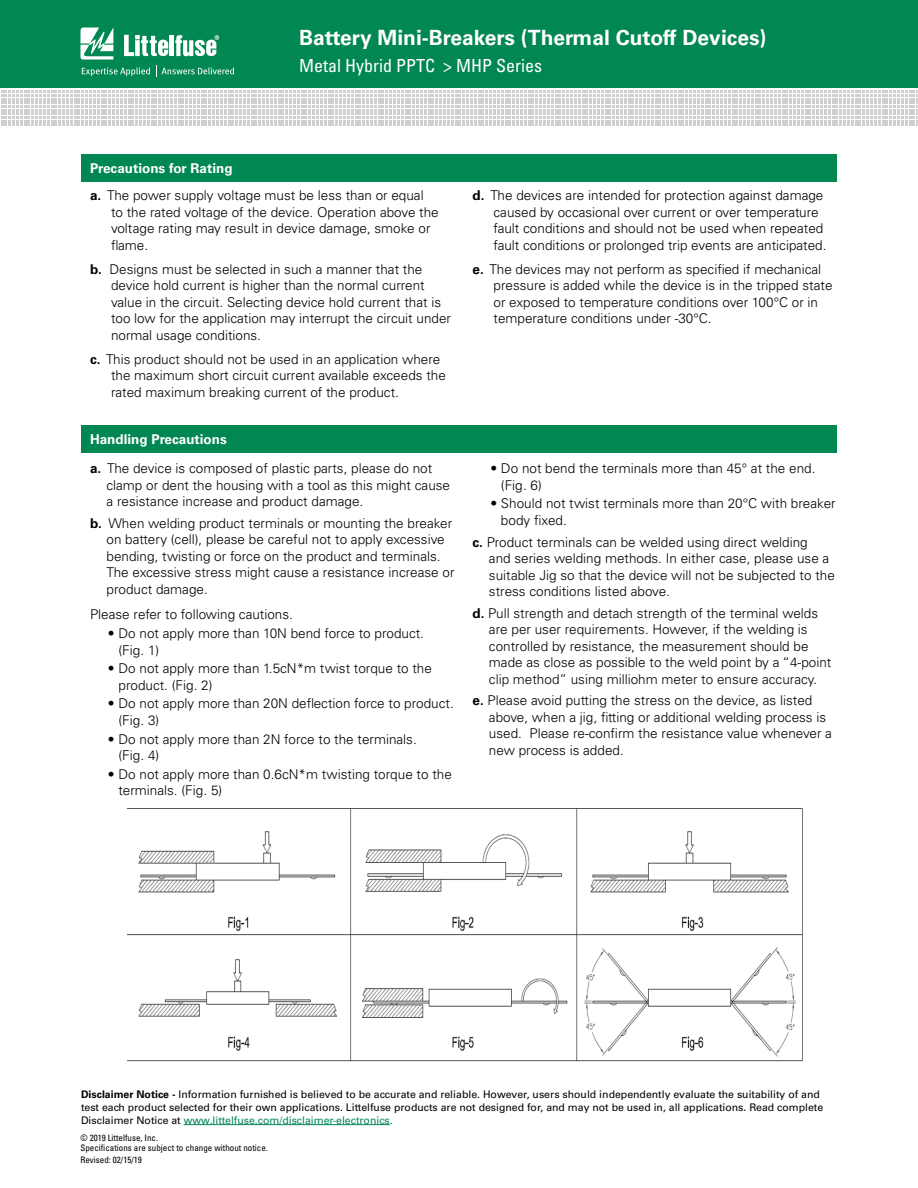
<style>
.page{position:relative;width:918px;height:1188px;background:#fff}
.page>*{position:absolute;margin:0;border:0;box-sizing:border-box;transform-origin:0 0}
.t1{font:700 21px "Univers LT Std";color:#fff}
.t2{font:condensed 18px "Univers LT Std";color:#fff}
.t3{font:300 13.5px/16.5px "Univers LT Std";color:#000}
.t4{font:700 13.5px "Univers LT Std";color:#fff}
.t5{font:10.5px/12.6px "Univers LT Std";color:#000}
.t6{font:condensed 9px/10.8px "Univers LT Std";color:#000}
.s1{font-weight:700;color:#fff}
.s2{font-weight:700}
.s3{color:#008457}
</style>
<div class="page">
<div style="left:0;top:0;width:918px;height:88px;background:#008752"></div>
<svg style="left:1px;top:91px;width:917px;height:35px"></svg>
<svg style="left:80px;top:27px;width:33px;height:33px"></svg>
<hr style="left:170px;top:35px;width:4px;height:21px;background:#fff">
<svg style="left:175px;top:35px;width:44px;height:21px"></svg>
<svg style="left:124px;top:35px;width:44px;height:21px"></svg>
<svg style="left:82px;top:67px;width:68px;height:9px"></svg>
<svg style="left:156px;top:66px;width:78px;height:11px"></svg>
<img style="left:127px;top:808px;width:675px;height:254px">
<hr style="left:184px;top:1124px;width:206px;height:1px;background:#008457">
<div style="left:81px;top:426px;width:756px;height:27px;background:#008752"></div>
<div style="left:81px;top:154px;width:756px;height:27px;background:#008752"></div>
<h1 class="t1" style="left:299px;top:25px;width:469px">Battery Mini-Breakers (Thermal Cutoff Devices)</h1>
<h2 class="t2" style="left:299px;top:55px;width:244px">Metal Hybrid PPTC &gt; MHP Series</h2>
<p class="t3" style="left:90px;top:154px;width:335px;line-height:27.5px"><span class="s1">Precautions for Rating<br></span><span class="s2">a.</span> The power supply voltage must be less than or equal</p>
<p class="t3" style="left:111px;top:204px;width:329px">to the rated voltage of the device. Operation above the voltage rating may result in device damage, smoke or flame.</p>
<p class="t3" style="left:111px;top:261px;width:342px;text-indent:-21px"><span class="s2">b.</span> Designs must be selected in such a manner that the device hold current is higher than the normal current value in the circuit. Selecting device hold current that is too low for the application may interrupt the circuit under normal usage conditions.</p>
<p class="t3" style="left:111px;top:351px;width:336px;text-indent:-21px"><span class="s2">c.</span> This product should not be used in an application where the maximum short circuit current available exceeds the rated maximum breaking current of the product.</p>
<p class="t4" style="left:90px;top:432px;width:138px">Handling Precautions</p>
<p class="t3" style="left:106px;top:460px;width:345px;text-indent:-16px"><span class="s2">a.</span> The device is composed of plastic parts, please do not clamp or dent the housing with a tool as this might cause a resistance increase and product damage.</p>
<p class="t3" style="left:106px;top:515px;width:350px;text-indent:-16px"><span class="s2">b.</span> When welding product terminals or mounting the breaker on battery (cell), please be careful not to apply excessive bending, twisting or force on the product and terminals.<br>The excessive stress might cause a resistance increase or product damage.</p>
<p class="t3" style="left:90px;top:606px;width:204px">Please refer to following cautions.</p>
<p class="t3" style="left:118px;top:625px;width:307px;text-indent:-11px">• Do not apply more than 10N bend force to product. (Fig. 1)</p>
<p class="t3" style="left:118px;top:660px;width:315px;text-indent:-11px">• Do not apply more than 1.5cN*m twist torque to the product. (Fig. 2)</p>
<p class="t3" style="left:118px;top:695px;width:337px;text-indent:-11px">• Do not apply more than 20N deflection force to product. (Fig. 3)</p>
<p class="t3" style="left:118px;top:730px;width:300px;text-indent:-11px">• Do not apply more than 2N force to the terminals. (Fig. 4)</p>
<p class="t3" style="left:118px;top:766px;width:335px;text-indent:-11px">• Do not apply more than 0.6cN*m twisting torque to the terminals. (Fig. 5)</p>
<p class="t3" style="left:494px;top:187px;width:335px;text-indent:-21px"><span class="s2">d.</span> The devices are intended for protection against damage caused by occasional over current or over temperature fault conditions and should not be used when repeated fault conditions or prolonged trip events are anticipated.</p>
<p class="t3" style="left:494px;top:261px;width:341px;text-indent:-21px"><span class="s2">e.</span> The devices may not perform as specified if mechanical pressure is added while the device is in the tripped state or exposed to temperature conditions over 100°C or in temperature conditions under -30°C.</p>
<p class="t3" style="left:501px;top:460px;width:316px;text-indent:-11px">• Do not bend the terminals more than 45° at the end. (Fig. 6)</p>
<p class="t3" style="left:501px;top:495px;width:336px;text-indent:-11px">• Should not twist terminals more than 20°C with breaker body fixed.</p>
<p class="t3" style="left:489px;top:534px;width:347px;text-indent:-16px"><span class="s2">c.</span> Product terminals can be welded using direct welding<br>and series welding methods. In either case, please use a suitable Jig so that the device will not be subjected to the stress conditions listed above.</p>
<p class="t3" style="left:489px;top:605px;width:344px;text-indent:-16px"><span class="s2">d.</span> Pull strength and detach strength of the terminal welds are per user requirements. However, if the welding is controlled by resistance, the measurement should be made as close as possible to the weld point by a “4-point clip method” using milliohm meter to ensure accuracy.</p>
<p class="t3" style="left:489px;top:692px;width:345px;text-indent:-16px"><span class="s2">e.</span> Please avoid putting the stress on the device, as listed above, when a jig, fitting or additional welding process is used. Please re-confirm the resistance value whenever a new process is added.</p>
<p class="t5" style="left:81px;top:1088px;width:744px"><span class="s2">Disclaimer Notice -</span> Information furnished is believed to be accurate and reliable. However, users should independently evaluate the suitability of and test each product selected for their own applications. Littelfuse products are not designed for, and may not be used in, all applications. Read complete<br>Disclaimer Notice at <span class="s3">www.littelfuse.com/disclaimer-electronics.</span></p>
<p class="t6" style="left:80px;top:1132px;width:189px">© 2019 Littelfuse, Inc.<br>Specifications are subject to change without notice.</p>
<p class="t6" style="left:80px;top:1155px;width:63px">Revised: 02/15/19</p>
</div>
